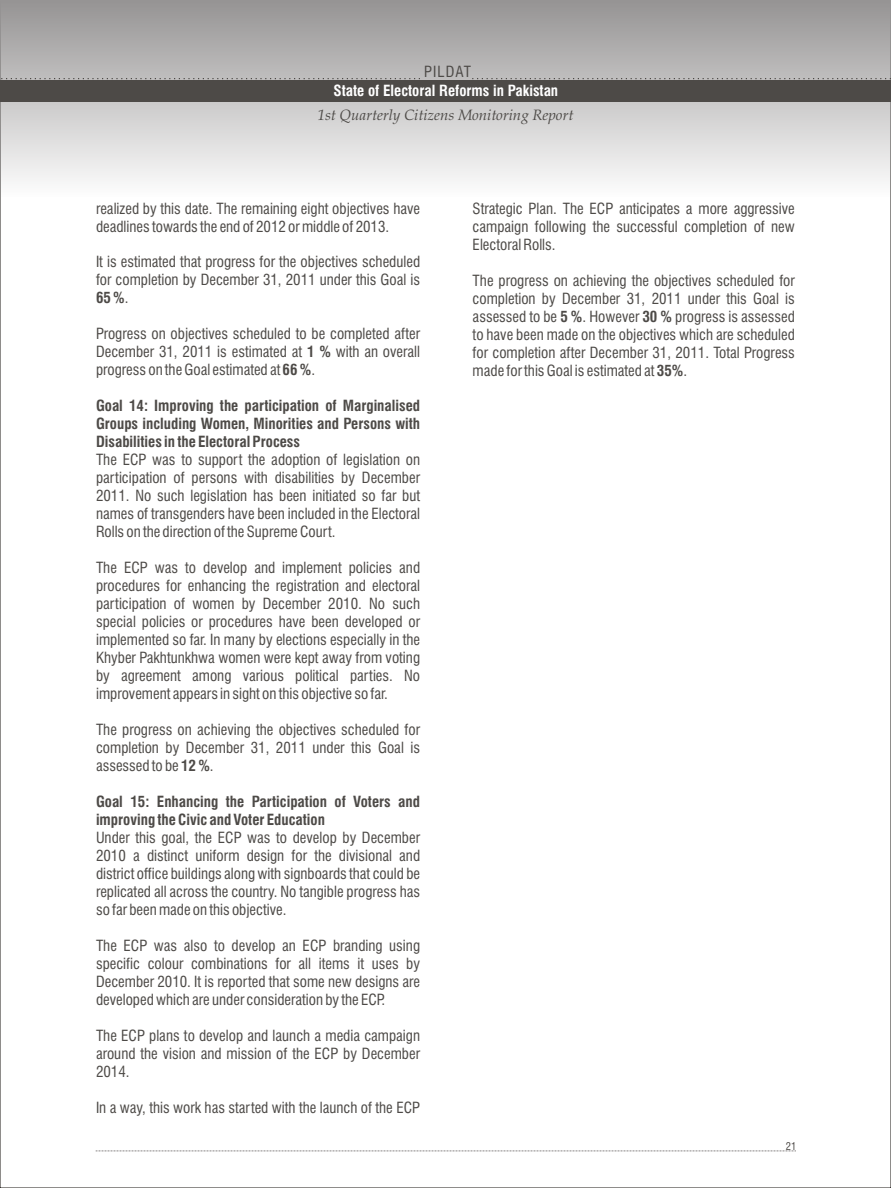
<style>
.page{position:relative;width:891px;height:1188px;background:#fff}
.page>*{position:absolute;margin:0;border:0;box-sizing:border-box;transform-origin:0 0}
.t1{font:15px/18px "Swis 721 Cn BT";color:#4d4a47;text-align:justify}
.t2{font:700 15px/18px "Swis 721 Cn BT";color:#4d4a47;text-align:justify}
.t3{font:italic 15px "Book Antiqua";color:#4d4a47}
.t4{font:700 15px "Swis 721 Cn BT";color:#fff}
.t5{font:10.5px "Swis 721 Cn BT";color:#4d4a47}
.s1{font-weight:700}
</style>
<div class="page">
<svg style="left:95px;top:1151px;width:701px;height:1px"></svg>
<svg style="left:0;top:0;width:891px;height:197px"></svg>
<div style="left:0;top:80px;width:891px;height:22px;background:#4d4a47"></div>
<svg style="left:469px;top:78px;width:422px;height:1px"></svg>
<svg style="left:0;top:78px;width:420px;height:1px"></svg>
<p class="t1" style="left:424px;top:64px;width:48px">PILDAT</p>
<p class="t4" style="left:334px;top:85px;width:226px">State of Electoral Reforms in Pakistan</p>
<p class="t3" style="left:318px;top:110px;width:257px">1st Quarterly Citizens Monitoring Report</p>
<p class="t1" style="left:96px;top:201px;width:326px">realized by this date. The remaining eight objectives have deadlines towards the end of 2012 or middle of 2013.</p>
<p class="t1" style="left:96px;top:255px;width:326px">It is estimated that progress for the objectives scheduled for completion by December 31, 2011 under this Goal is <span class="s1">65 %</span>.</p>
<p class="t1" style="left:96px;top:327px;width:326px">Progress on objectives scheduled to be completed after December 31, 2011 is estimated at <span class="s1">1 %</span> with an overall progress on the Goal estimated at <span class="s1">66 %</span>.</p>
<p class="t2" style="left:96px;top:398px;width:326px">Goal 14: Improving the participation of Marginalised Groups including Women, Minorities and Persons with Disabilities in the Electoral Process</p>
<p class="t1" style="left:96px;top:452px;width:326px">The ECP was to support the adoption of legislation on participation of persons with disabilities by December 2011. No such legislation has been initiated so far but names of transgenders have been included in the Electoral Rolls on the direction of the Supreme Court.</p>
<p class="t1" style="left:96px;top:560px;width:326px">The ECP was to develop and implement policies and procedures for enhancing the registration and electoral participation of women by December 2010. No such special policies or procedures have been developed or implemented so far. In many by elections especially in the Khyber Pakhtunkhwa women were kept away from voting by agreement among various political parties. No improvement appears in sight on this objective so far.</p>
<p class="t1" style="left:96px;top:722px;width:326px">The progress on achieving the objectives scheduled for completion by December 31, 2011 under this Goal is assessed to be <span class="s1">12 %</span>.</p>
<p class="t2" style="left:96px;top:794px;width:326px">Goal 15: Enhancing the Participation of Voters and improving the Civic and Voter Education</p>
<p class="t1" style="left:96px;top:830px;width:326px">Under this goal, the ECP was to develop by December 2010 a distinct uniform design for the divisional and district office buildings along with signboards that could be replicated all across the country. No tangible progress has so far been made on this objective.</p>
<p class="t1" style="left:96px;top:938px;width:326px">The ECP was also to develop an ECP branding using specific colour combinations for all items it uses by December 2010. It is reported that some new designs are developed which are under consideration by the ECP.</p>
<p class="t1" style="left:96px;top:1028px;width:326px">The ECP plans to develop and launch a media campaign around the vision and mission of the ECP by December 2014.</p>
<p class="t1" style="left:96px;top:1100px;width:326px">In a way, this work has started with the launch of the ECP</p>
<p class="t1" style="left:473px;top:202px;width:324px">Strategic Plan. The ECP anticipates a more aggressive campaign following the successful completion of new Electoral Rolls.</p>
<p class="t1" style="left:473px;top:273px;width:324px">The progress on achieving the objectives scheduled for completion by December 31, 2011 under this Goal is assessed to be <span class="s1">5 %</span>. However <span class="s1">30 %</span> progress is assessed to have been made on the objectives which are scheduled for completion after December 31, 2011. Total Progress made for this Goal is estimated at <span class="s1">35%</span>.</p>
<p class="t5" style="left:786px;top:1142px;width:12px">21</p>
</div>
